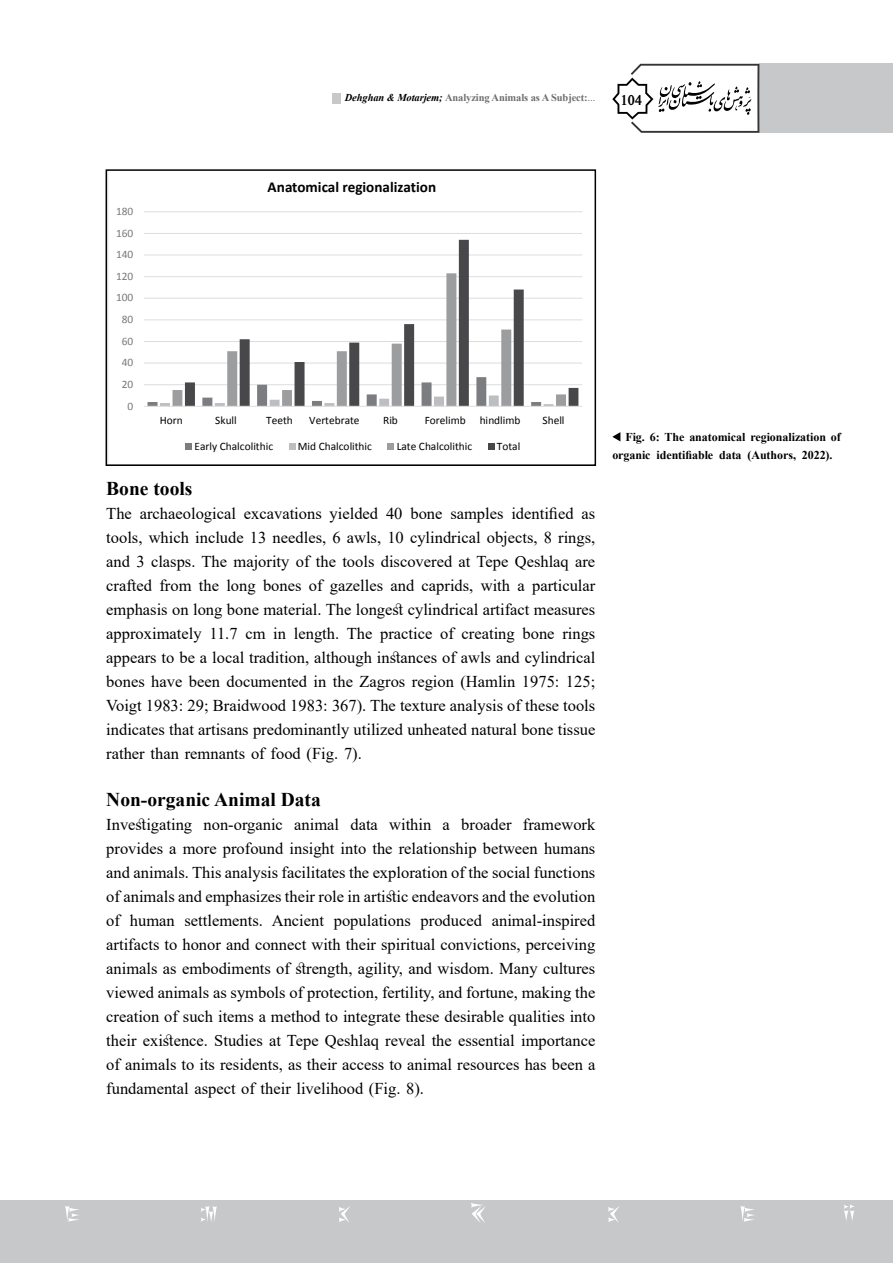
<style>
.page{position:relative;width:893px;height:1263px;background:#fff}
.page>*{position:absolute;margin:0;border:0;box-sizing:border-box;transform-origin:0 0}
.t1{font:700 19.5px "Times New Roman";color:#000}
.t2{font:16.5px/24px "Times New Roman";color:#000}
.t3{font:700 15.75px "w Mitra";color:#000}
.t4{font:700 15.15px "Calibri";color:#000}
.t5{font:700 12px/18px "Times New Roman";letter-spacing:-.005em;color:#000}
.t6{font:11.4px "Calibri";color:#000}
.t7{font:11.4px "Calibri";color:#77787b}
.t8{font:700 10.5px "Times New Roman";letter-spacing:-.01em;color:#6d6e71}
.s1{font-style:italic;color:#000}
.s2{font-weight:400}
</style>
<div class="page">
<div style="left:759px;top:64px;width:134px;height:69px;background:#c7c8ca"></div>
<svg style="left:612px;top:64px;width:147px;height:69px"></svg>
<div style="left:0;top:1200px;width:893px;height:63px;background:#c7c8ca"></div>
<svg style="left:65px;top:1203px;width:789px;height:20px"></svg>
<div style="left:332px;top:93px;width:9px;height:10px;background:#c7c8ca"></div>
<svg style="left:612px;top:432px;width:8px;height:9px"></svg>
<svg style="left:144px;top:211px;width:438px;height:239px"></svg>
<div style="left:106px;top:169px;width:490px;height:297px;border:2px solid #000"></div>
<p class="t8" style="left:345px;top:90px;width:252px"><span class="s1">Dehghan &amp; Motarjem;</span> Analyzing Animals as A Subject:<span class="s2">...</span></p>
<p class="t3" style="left:621px;top:90px;width:23px">104</p>
<p class="t7" style="left:116px;top:204px;width:19px">180</p>
<p class="t7" style="left:116px;top:226px;width:19px">160</p>
<p class="t7" style="left:116px;top:247px;width:19px">140</p>
<p class="t7" style="left:116px;top:269px;width:19px">120</p>
<p class="t7" style="left:116px;top:291px;width:19px">100</p>
<p class="t7" style="left:122px;top:312px;width:13px">80</p>
<p class="t7" style="left:122px;top:334px;width:13px">60</p>
<p class="t7" style="left:122px;top:355px;width:13px">40</p>
<p class="t7" style="left:122px;top:377px;width:13px">20</p>
<p class="t7" style="left:128px;top:399px;width:7px">0</p>
<p class="t4" style="left:268px;top:177px;width:170px">Anatomical regionalization</p>
<p class="t6" style="left:160px;top:413px;width:24px">Horn</p>
<p class="t6" style="left:215px;top:413px;width:23px">Skull</p>
<p class="t6" style="left:266px;top:413px;width:28px">Teeth</p>
<p class="t6" style="left:309px;top:413px;width:52px">Vertebrate</p>
<p class="t6" style="left:383px;top:413px;width:16px">Rib</p>
<p class="t6" style="left:425px;top:413px;width:43px">Forelimb</p>
<p class="t6" style="left:480px;top:413px;width:42px">hindlimb</p>
<p class="t6" style="left:195px;top:439px;width:80px">Early Chalcolithic</p>
<p class="t6" style="left:298px;top:439px;width:76px">Mid Chalcolithic</p>
<p class="t6" style="left:397px;top:439px;width:77px">Late Chalcolithic</p>
<p class="t6" style="left:497px;top:439px;width:25px">Total</p>
<p class="t1" style="left:106px;top:474px;width:88px">Bone tools</p>
<p class="t6" style="left:543px;top:413px;width:23px">Shell</p>
<p class="t2" style="left:106px;top:501px;width:27px">The</p>
<p class="t2" style="left:106px;top:525px;width:491px">tools, which include 13 needles 6, awls, 10 cylindrical objects 8, rings,</p>
<p class="t2" style="left:106px;top:549px;width:490px">and 3 clasps. The majority of the tools discovered at Tepe Qeshlaq are</p>
<p class="t2" style="left:106px;top:573px;width:491px">crafted from the long bones of gazelles and caprids, with a particular</p>
<p class="t2" style="left:106px;top:597px;width:490px">emphasis on long bone material. The longest cylindrical artifact measures</p>
<p class="t2" style="left:562px;top:621px;width:34px">rings</p>
<p class="t2" style="left:140px;top:501px;width:98px">archaeological</p>
<p class="t2" style="left:244px;top:501px;width:79px">excavations</p>
<p class="t2" style="left:330px;top:501px;width:50px">yielded</p>
<p class="t2" style="left:410px;top:501px;width:34px">bone</p>
<p class="t2" style="left:450px;top:501px;width:55px">samples</p>
<p class="t2" style="left:511px;top:501px;width:64px">identified</p>
<p class="t2" style="left:386px;top:501px;width:18px">40</p>
<p class="t2" style="left:582px;top:501px;width:15px">as</p>
<p class="t2" style="left:106px;top:621px;width:490px">approximately<br>appears to be a local tradition, although instances of awls and cylindrical bones have been documented in the Zagros region (Hamlin 1975: 125; Voigt 1983: 29; Braidwood 1983: 367 .) The texture analysis of these tools indicates that artisans predominantly utilized unheated natural bone tissue rather than remnants of food ( F i g .(7.</p>
<p class="t1" style="left:106px;top:786px;width:216px">Non-organic Animal Data</p>
<p class="t2" style="left:523px;top:812px;width:74px">framework</p>
<p class="t2" style="left:273px;top:621px;width:14px">in</p>
<p class="t2" style="left:294px;top:621px;width:47px">length.</p>
<p class="t2" style="left:347px;top:621px;width:27px">The</p>
<p class="t2" style="left:380px;top:621px;width:54px">practice</p>
<p class="t2" style="left:462px;top:621px;width:55px">creating</p>
<p class="t2" style="left:522px;top:621px;width:34px">bone</p>
<p class="t2" style="left:440px;top:621px;width:15px">of</p>
<p class="t2" style="left:209px;top:621px;width:30px">11.7</p>
<p class="t2" style="left:245px;top:621px;width:22px">cm</p>
<p class="t2" style="left:106px;top:812px;width:87px">Investigating</p>
<p class="t2" style="left:106px;top:836px;width:490px">provides a more profound insight into the relationship between humans</p>
<p class="t2" style="left:106px;top:860px;width:490px">and animals. This analysis facilitates the exploration of the social functions</p>
<p class="t2" style="left:106px;top:884px;width:491px">of animals and emphasizes their role in artistic endeavors and the evolution</p>
<p class="t2" style="left:492px;top:908px;width:105px">animal-inspired</p>
<p class="t2" style="left:203px;top:812px;width:81px">non-organic</p>
<p class="t2" style="left:294px;top:812px;width:46px">animal</p>
<p class="t2" style="left:350px;top:812px;width:29px">data</p>
<p class="t2" style="left:389px;top:812px;width:44px">within</p>
<p class="t2" style="left:461px;top:812px;width:52px">broader</p>
<p class="t2" style="left:443px;top:812px;width:9px">a</p>
<p class="t2" style="left:130px;top:908px;width:46px">human</p>
<p class="t2" style="left:185px;top:908px;width:80px">settlements.</p>
<p class="t2" style="left:272px;top:908px;width:54px">Ancient</p>
<p class="t2" style="left:334px;top:908px;width:79px">populations</p>
<p class="t2" style="left:421px;top:908px;width:63px">produced</p>
<p class="t2" style="left:106px;top:908px;width:490px">of<br>artifacts to honor and connect with their spiritual convictions, perceiving animals as embodiments of strength, agility, and wisdom. Many cultures viewed animals as symbols of protection, fertility, and fortune, making the creation of such items a method to integrate these desirable qualities into their existence. Studies at Tepe Qeshlaq reveal the essential importance of animals to its residents, as their access to animal resources has been a fundamental aspect of their livelihood ( F i g .(8.</p>
<p class="t5" style="left:802px;top:428px;width:41px;text-indent:-176px">Fig. 6: The anatomical regionalization of<br>2022 .(</p>
<p class="t5" style="left:612px;top:446px;width:40px">organic</p>
<p class="t5" style="left:656px;top:446px;width:58px">identifiable</p>
<p class="t5" style="left:747px;top:446px;width:50px">(Authors,</p>
<p class="t5" style="left:719px;top:446px;width:24px">data</p>
</div>
